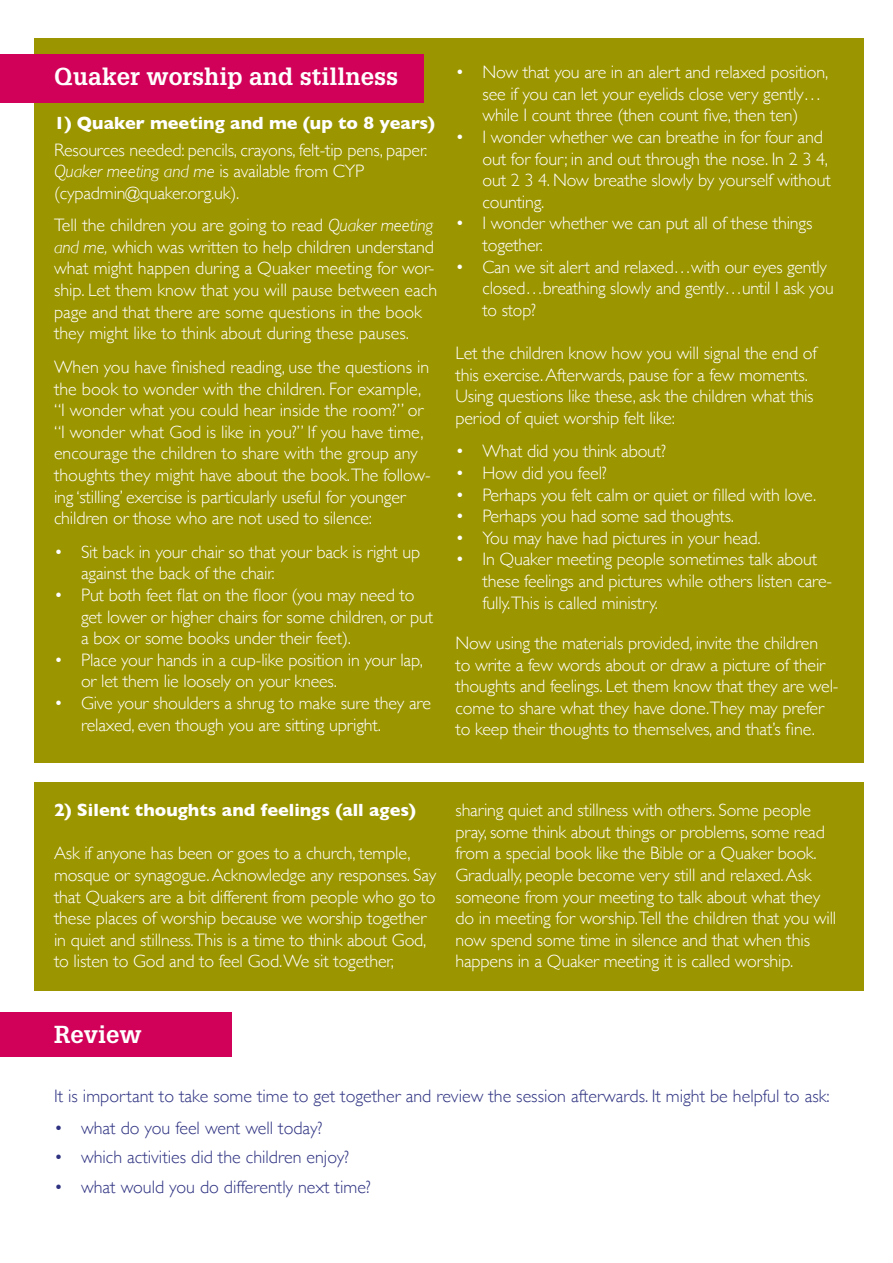
<style>
.page{position:relative;width:893px;height:1263px;background:#fff}
.page>*{position:absolute;margin:0;border:0;box-sizing:border-box;transform-origin:0 0}
.t1{font:700 24px "Glypha";color:#fff}
.t2{font:300 18px/21.6px "Gill Sans";letter-spacing:-.01em;color:#fff}
.t3{font:300 18px "Gill Sans";color:#2e3281}
.t4{font:700 18px "Gill Sans";color:#fff}
.s1{font-style:italic}
</style>
<div class="page">
<div style="left:0;top:1012px;width:231px;height:45px;background:#d10058"></div>
<div style="left:34px;top:38px;width:829px;height:725px;background:#9b9500"></div>
<div style="left:0;top:54px;width:423px;height:49px;background:#d10058"></div>
<div style="left:34px;top:782px;width:829px;height:209px;background:#9b9500"></div>
<h1 class="t1" style="left:54px;top:62px;width:346px">Quaker worship and stillness</h1>
<p class="t4" style="left:54px;top:108px;width:383px">1) Quaker meeting and me (up to 8 years)</p>
<p class="t2" style="left:54px;top:138px;width:375px">Resources needed: pencils, crayons, felt-tip pens, paper.<br><span class="s1">Quaker meeting and me</span> is available from CYP (cypadmin@quaker.org.uk).</p>
<p class="t2" style="left:54px;top:214px;width:385px">Tell the children you are going to read <span class="s1">Quaker meeting and me,</span> which was written to help children understand what might happen during a Quaker meeting for wor&shy;ship. Let them know that you will pause between each page and that there are some questions in the book they might like to think about during these pauses.</p>
<p class="t2" style="left:54px;top:355px;width:378px">When you have finished reading, use the questions in the book to wonder with the children. For example, “I wonder what you could hear inside the room?” or “I wonder what God is like in you?” If you have time, encourage the children to share with the group any thoughts they might have about the book.The follow&shy;ing ‘stilling’ exercise is particularly useful for younger children or those who are not used to silence:</p>
<p class="t2" style="left:81px;top:540px;width:341px;text-indent:-27px">• Sit back in your chair so that your back is right up against the back of the chair.</p>
<p class="t2" style="left:81px;top:583px;width:354px;text-indent:-27px">• Put both feet flat on the floor (you may need to get lower or higher chairs for some children, or put a box or some books under their feet).</p>
<p class="t2" style="left:81px;top:648px;width:343px;text-indent:-27px">• Place your hands in a cup-like position in your lap, or let them lie loosely on your knees.</p>
<p class="t2" style="left:81px;top:691px;width:351px;text-indent:-27px">• Give your shoulders a shrug to make sure they are relaxed, even though you are sitting upright.</p>
<p class="t2" style="left:482px;top:61px;width:347px;text-indent:-27px">• Now that you are in an alert and relaxed position, see if you can let your eyelids close very gently… while I count three (then count five, then ten)</p>
<p class="t2" style="left:482px;top:125px;width:350px;text-indent:-27px">• I wonder whether we can breathe in for four and out for four; in and out through the nose. In 2 3 4, out 2 3 4. Now breathe slowly by yourself without counting.</p>
<p class="t2" style="left:482px;top:212px;width:331px;text-indent:-27px">• I wonder whether we can put all of these things together.</p>
<p class="t2" style="left:482px;top:255px;width:353px;text-indent:-27px">• Can we sit alert and relaxed…with our eyes gently closed…breathing slowly and gently…until I ask you to stop?</p>
<p class="t2" style="left:455px;top:341px;width:363px">Let the children know how you will signal the end of this exercise. Afterwards, pause for a few moments.<br>Using questions like these, ask the children what this period of quiet worship felt like:</p>
<p class="t2" style="left:455px;top:440px;width:212px">• What did you think about?</p>
<p class="t2" style="left:455px;top:461px;width:153px">• How did you feel?</p>
<p class="t2" style="left:455px;top:483px;width:362px">• Perhaps you felt calm or quiet or filled with love.</p>
<p class="t2" style="left:455px;top:505px;width:280px">• Perhaps you had some sad thoughts.</p>
<p class="t2" style="left:455px;top:526px;width:307px">• You may have had pictures in your head.</p>
<p class="t2" style="left:482px;top:548px;width:351px;text-indent:-27px">• In Quaker meeting people sometimes talk about these feelings and pictures while others listen care&shy;fully.This is called ministry.</p>
<p class="t2" style="left:455px;top:631px;width:384px">Now using the materials provided, invite the children<br>to write a few words about or draw a picture of their thoughts and feelings. Let them know that they are wel&shy;come to share what they have done.They may prefer to keep their thoughts to themselves, and that’s fine.</p>
<p class="t4" style="left:54px;top:796px;width:364px">2) Silent thoughts and feelings (all ages)</p>
<p class="t2" style="left:54px;top:842px;width:384px">Ask if anyone has been or goes to a church, temple, mosque or synagogue. Acknowledge any responses. Say that Quakers are a bit different from people who go to these places of worship because we worship together in quiet and stillness.This is a time to think about God, to listen to God and to feel God. We sit together,</p>
<p class="t2" style="left:455px;top:799px;width:382px">sharing quiet and stillness with others. Some people pray, some think about things or problems, some read from a special book like the Bible or a Quaker book.<br>Gradually, people become very still and relaxed. Ask someone from your meeting to talk about what they do in meeting for worship.Tell the children that you will now spend some time in silence and that when this happens in a Quaker meeting it is called worship.</p>
<h1 class="t1" style="left:54px;top:1019px;width:89px">Review</h1>
<p class="t3" style="left:54px;top:1082px;width:777px">It is important to take some time to get together and review the session afterwards. It might be helpful to ask:</p>
<p class="t3" style="left:54px;top:1114px;width:270px">• what do you feel went well today?</p>
<p class="t3" style="left:54px;top:1143px;width:297px">• which activities did the children enjoy?</p>
<p class="t3" style="left:54px;top:1172px;width:318px">• what would you do differently next time?</p>
</div>
